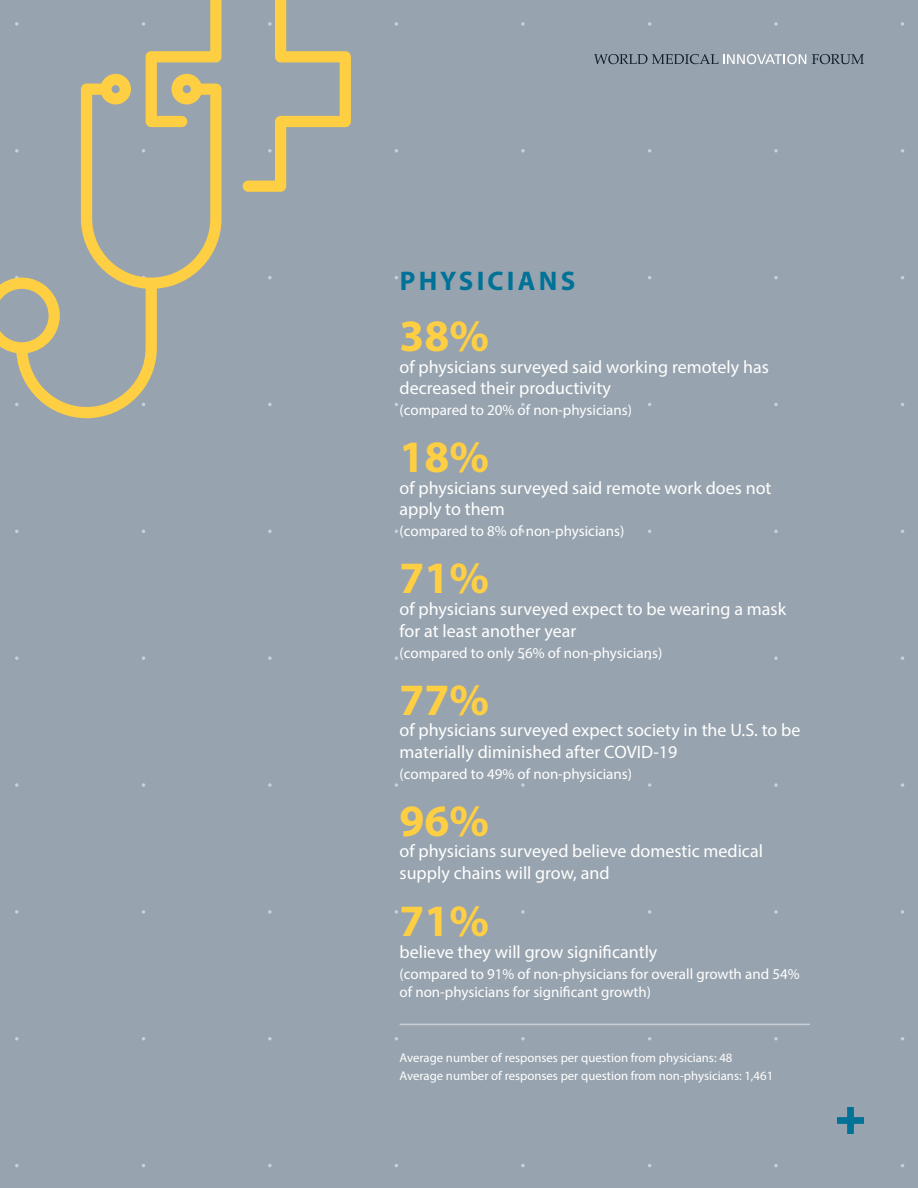
<style>
.page{position:relative;width:918px;height:1188px;background:#97a3ae}
.page>*{position:absolute;margin:0;border:0;box-sizing:border-box;transform-origin:0 0}
.t1{font:700 45px "Myriad Pro";color:#ffcf43}
.t2{font:700 27px "Myriad Pro";letter-spacing:.12em;color:#007297}
.t3{font:18px/21.6px "Myriad Pro";color:#fff}
.t4{font:15px/18px "Myriad Pro";color:#fff}
.t5{font:12.75px/18.3px "Myriad Pro";color:#fff}
</style>
<div class="page">
<svg style="left:521px;top:783px;width:4px;height:4px"></svg>
<svg style="left:521px;top:910px;width:4px;height:4px"></svg>
<svg style="left:521px;top:22px;width:4px;height:4px"></svg>
<svg style="left:521px;top:1037px;width:4px;height:4px"></svg>
<svg style="left:521px;top:149px;width:4px;height:4px"></svg>
<svg style="left:521px;top:1164px;width:4px;height:3px"></svg>
<svg style="left:521px;top:276px;width:4px;height:3px"></svg>
<svg style="left:521px;top:403px;width:4px;height:3px"></svg>
<svg style="left:521px;top:656px;width:4px;height:4px"></svg>
<svg style="left:395px;top:783px;width:3px;height:4px"></svg>
<svg style="left:395px;top:910px;width:3px;height:4px"></svg>
<svg style="left:395px;top:22px;width:3px;height:4px"></svg>
<svg style="left:648px;top:783px;width:3px;height:4px"></svg>
<svg style="left:901px;top:783px;width:3px;height:4px"></svg>
<svg style="left:901px;top:910px;width:3px;height:4px"></svg>
<svg style="left:901px;top:22px;width:3px;height:4px"></svg>
<svg style="left:774px;top:656px;width:4px;height:4px"></svg>
<svg style="left:774px;top:783px;width:4px;height:4px"></svg>
<svg style="left:774px;top:910px;width:4px;height:4px"></svg>
<svg style="left:774px;top:22px;width:4px;height:4px"></svg>
<svg style="left:774px;top:1037px;width:4px;height:4px"></svg>
<svg style="left:774px;top:149px;width:4px;height:4px"></svg>
<svg style="left:774px;top:1164px;width:4px;height:3px"></svg>
<svg style="left:774px;top:276px;width:4px;height:3px"></svg>
<svg style="left:774px;top:403px;width:4px;height:3px"></svg>
<svg style="left:774px;top:530px;width:4px;height:3px"></svg>
<svg style="left:15px;top:783px;width:4px;height:4px"></svg>
<svg style="left:15px;top:910px;width:4px;height:4px"></svg>
<svg style="left:15px;top:22px;width:4px;height:4px"></svg>
<svg style="left:15px;top:1037px;width:4px;height:4px"></svg>
<svg style="left:15px;top:656px;width:4px;height:4px"></svg>
<svg style="left:142px;top:783px;width:3px;height:4px"></svg>
<svg style="left:142px;top:910px;width:3px;height:4px"></svg>
<svg style="left:268px;top:656px;width:4px;height:4px"></svg>
<svg style="left:268px;top:783px;width:4px;height:4px"></svg>
<svg style="left:268px;top:910px;width:4px;height:4px"></svg>
<svg style="left:268px;top:1037px;width:4px;height:4px"></svg>
<svg style="left:268px;top:403px;width:4px;height:3px"></svg>
<svg style="left:594px;top:54px;width:212px;height:10px"></svg>
<svg style="left:812px;top:54px;width:52px;height:10px"></svg>
<hr style="left:400px;top:1024px;width:410px;height:1px;background:#cbd0d6">
<svg style="left:0;top:74px;width:222px;height:344px"></svg>
<svg style="left:142px;top:0;width:209px;height:192px"></svg>
<svg style="left:837px;top:1107px;width:27px;height:27px"></svg>
<h2 class="t2" style="left:400px;top:264px;width:177px">PHYSICIANS</h2>
<h1 class="t1" style="left:400px;top:307px;width:91px">38%</h1>
<p class="t3" style="left:400px;top:356px;width:371px">of physicians surveyed said working remotely has decreased their productivity</p>
<p class="t4" style="left:400px;top:401px;width:234px">(compared to 20% of non-physicians)</p>
<h1 class="t1" style="left:400px;top:428px;width:91px">18%</h1>
<p class="t3" style="left:400px;top:477px;width:373px">of physicians surveyed said remote work does not apply to them</p>
<p class="t4" style="left:400px;top:522px;width:226px">(compared to 8% of non-physicians)</p>
<h1 class="t1" style="left:400px;top:549px;width:91px">71%</h1>
<p class="t3" style="left:400px;top:598px;width:388px">of physicians surveyed expect to be wearing a mask for at least another year</p>
<p class="t4" style="left:400px;top:643px;width:264px">(compared to only 56% of non-physicians)</p>
<h1 class="t1" style="left:400px;top:670px;width:91px">77%</h1>
<p class="t3" style="left:400px;top:719px;width:402px">of physicians surveyed expect society in the U.S. to be materially diminished after COVID-19</p>
<p class="t4" style="left:400px;top:765px;width:234px">(compared to 49% of non-physicians)</p>
<h1 class="t1" style="left:400px;top:791px;width:91px">96%</h1>
<p class="t3" style="left:400px;top:840px;width:365px">of physicians surveyed believe domestic medical supply chains will grow, and</p>
<h1 class="t1" style="left:400px;top:892px;width:91px">71%</h1>
<p class="t3" style="left:400px;top:941px;width:259px">believe they will grow significantly</p>
<p class="t4" style="left:400px;top:964px;width:402px">(compared to 91% of non-physicians for overall growth and 54% of non-physicians for significant growth)</p>
<p class="t5" style="left:400px;top:1048px;width:375px">Average number of responses per question from physicians: 48<br>Average number of responses per question from non-physicians: 1,461</p>
</div>
